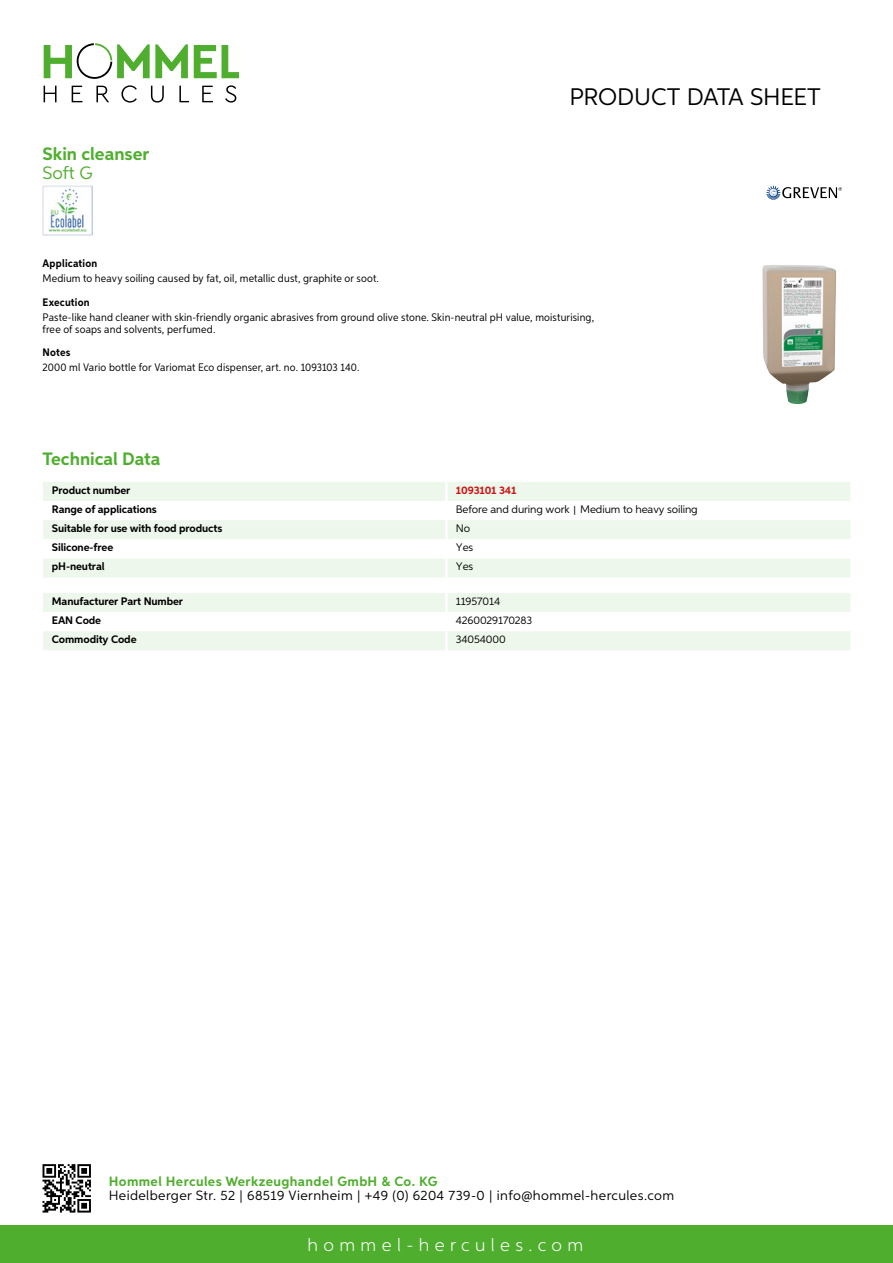
<style>
.page{position:relative;width:893px;height:1263px;background:#fff}
.page>*{position:absolute;margin:0;border:0;box-sizing:border-box;transform-origin:0 0}
.t1{font:24px "Aspira";letter-spacing:-.01em;color:#000}
.t2{font:700 18px "Aspira";color:#50ae2f}
.t3{font:300 18px "Aspira";letter-spacing:.3em;color:#fff}
.t4{font:18px "Aspira";color:#50ae2f}
.t5{font:13.5px "Aspira";letter-spacing:.03em;color:#000}
.t6{font:700 13.5px "Aspira";letter-spacing:.03em;color:#50ae2f}
.t7{font:10.95px/12px "Aspira Nar";letter-spacing:.015em;color:#000}
.t8{font:700 10.95px "Aspira";letter-spacing:-.01em;color:#000}
.t9{font:10.95px "Aspira";letter-spacing:-.01em;color:#000}
.t10{font:700 10.95px "Aspira Nar";letter-spacing:.015em;color:#000}
.t11{font:700 10.95px "Aspira";letter-spacing:-.01em;color:#cd1013}
.s1{font-family:"Wuerth Global";font-size:10.5px}
</style>
<div class="page">
<div style="left:0;top:1226px;width:893px;height:37px;background:#50ae2f"></div>
<svg style="left:43px;top:1164px;width:48px;height:48px"></svg>
<svg style="left:194px;top:45px;width:45px;height:33px"></svg>
<svg style="left:44px;top:43px;width:144px;height:36px"></svg>
<svg style="left:44px;top:86px;width:13px;height:16px"></svg>
<svg style="left:72px;top:86px;width:10px;height:16px"></svg>
<svg style="left:96px;top:86px;width:13px;height:16px"></svg>
<svg style="left:121px;top:85px;width:16px;height:18px"></svg>
<svg style="left:151px;top:86px;width:13px;height:17px"></svg>
<svg style="left:179px;top:86px;width:10px;height:16px"></svg>
<svg style="left:202px;top:86px;width:11px;height:16px"></svg>
<svg style="left:225px;top:85px;width:11px;height:18px"></svg>
<div style="left:43px;top:482px;width:807px;height:95px;background:#eef7eb"></div>
<svg style="left:43px;top:501px;width:807px;height:57px"></svg>
<hr style="left:445px;top:482px;width:3px;height:19px;background:#fff">
<hr style="left:445px;top:501px;width:3px;height:19px;background:#fff">
<hr style="left:445px;top:520px;width:3px;height:19px;background:#fff">
<hr style="left:445px;top:539px;width:3px;height:19px;background:#fff">
<hr style="left:445px;top:558px;width:3px;height:19px;background:#fff">
<svg style="left:43px;top:593px;width:807px;height:57px"></svg>
<hr style="left:445px;top:631px;width:3px;height:19px;background:#fff">
<img style="left:43px;top:185px;width:49px;height:50px">
<img style="left:762px;top:265px;width:75px;height:139px">
<svg style="left:766px;top:185px;width:76px;height:14px"></svg>
<h2 class="t2" style="left:43px;top:142px;width:108px">Skin cleanser</h2>
<h2 class="t4" style="left:43px;top:162px;width:52px">Soft G</h2>
<h1 class="t1" style="left:569px;top:82px;width:253px">Product data sh eet</h1>
<p class="t10" style="left:43px;top:257px;width:56px">Application</p>
<p class="t7" style="left:43px;top:273px;width:338px">Medium to heavy soiling caused by fat, oil, metallic dust, graphite or soot.</p>
<p class="t10" style="left:43px;top:295px;width:49px">Execution</p>
<p class="t7" style="left:43px;top:311px;width:553px">Paste-like hand cleaner with skin-friendly organic abrasives from ground olive stone. Skin-neutral pH value, moisturising, free of soaps and solvents, perfumed.</p>
<p class="t10" style="left:43px;top:345px;width:29px">Notes</p>
<p class="t7" style="left:43px;top:361px;width:318px">2000 ml Vario bottle for Variomat Eco dispenser, art. no. 1093103 140.</p>
<h2 class="t2" style="left:43px;top:448px;width:120px">Technical Data</h2>
<p class="t8" style="left:52px;top:483px;width:80px">Product number</p>
<p class="t11" style="left:456px;top:483px;width:62px">1093101 341</p>
<p class="t8" style="left:52px;top:502px;width:106px">Range of applications</p>
<p class="t9" style="left:456px;top:502px;width:243px">Before and during work <span class="s1">|</span> Medium to heavy soiling</p>
<p class="t8" style="left:52px;top:521px;width:172px">Suitable for use with food products</p>
<p class="t9" style="left:456px;top:522px;width:16px">No</p>
<p class="t8" style="left:52px;top:541px;width:63px">Silicone-free</p>
<p class="t9" style="left:456px;top:541px;width:19px">Yes</p>
<p class="t8" style="left:52px;top:560px;width:54px">pH-neutral</p>
<p class="t9" style="left:456px;top:560px;width:19px">Yes</p>
<p class="t8" style="left:52px;top:594px;width:133px">Manufacturer Part Number</p>
<p class="t9" style="left:456px;top:594px;width:46px">11957014</p>
<p class="t8" style="left:52px;top:613px;width:51px">EAN Code</p>
<p class="t9" style="left:456px;top:613px;width:78px">4260029170283</p>
<p class="t8" style="left:52px;top:633px;width:86px">Commodity Code</p>
<p class="t9" style="left:456px;top:633px;width:51px">34054000</p>
<p class="t6" style="left:109px;top:1172px;width:330px">Hommel Hercules Werkzeughandel GmbH &amp; Co. KG</p>
<p class="t5" style="left:109px;top:1187px;width:567px">Heidelberger Str. 52 | 68519 Viernheim | +49 (0) 6204 739-0 | info@hommel-hercules.com</p>
<h2 class="t3" style="left:307px;top:1234px;width:277px">hommel-hercules.com</h2>
</div>
